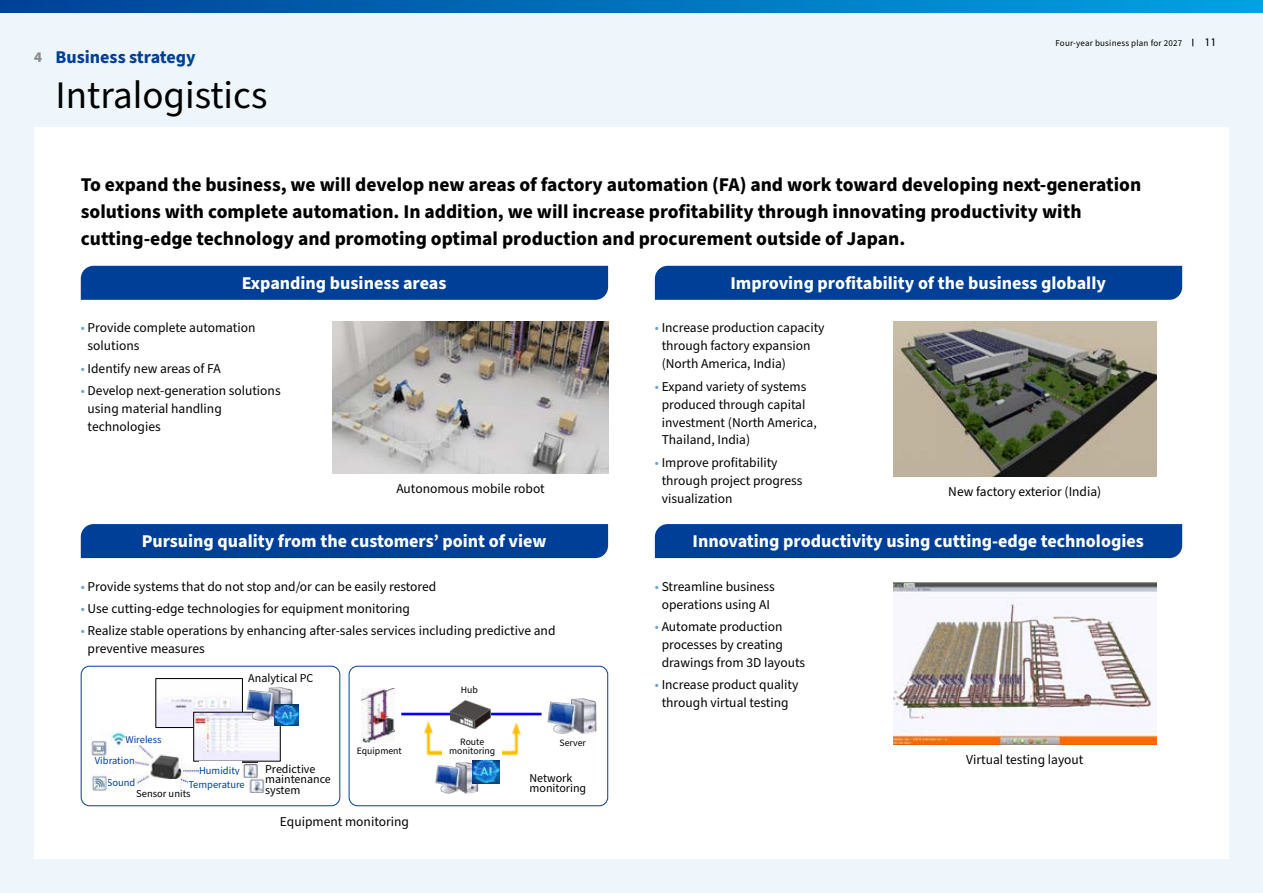
<style>
.page{position:relative;width:1263px;height:893px;background:#eef6fc}
.page>*{position:absolute;margin:0;border:0;box-sizing:border-box;transform-origin:0 0}
.t1{font:39px "DAIFUKU Sans";color:#000}
.t2{font:700 19.5px/27px "DAIFUKU Sans";color:#000}
.t3{font:700 18px "DAIFUKU Sans";color:#fff}
.t4{font:700 18px "DAIFUKU Sans";color:#003f98}
.t5{font:700 15px "DAIFUKU Sans";color:#898989}
.t6{font:13.5px/18px "DAIFUKU Sans";color:#000}
.t7{font:12px/10.5px "DAIFUKU Sans";color:#000}
.t8{font:10.5px/14px "DAIFUKU Sans";color:#003f98;text-align:center}
.t9{font:10.5px "DAIFUKU Sans";color:#000}
.t10{font:10.5px "Meiryo UI";letter-spacing:-.005em;color:#000}
.t11{font:9.9px/10.4px "Meiryo UI";color:#000;text-align:center}
.t12{font:9.75px/9px "DAIFUKU Sans";color:#000;text-align:center}
.t13{font:9.15px "Meiryo UI";color:#000}
.t14{font:9px "DAIFUKU Sans";letter-spacing:.02em;color:#000}
.t15{font:8.85px "Meiryo UI";color:#000}
.s1{color:#69a3d8}
</style>
<div class="page">
<svg style="left:0;top:0;width:1263px;height:13px;background:#0072bc"></svg>
<div style="left:34px;top:128px;width:1195px;height:731px;background:#fff"></div>
<div style="left:349px;top:666px;width:259px;height:140px;border:1px solid #003f98;border-radius:9px"></div>
<div style="left:81px;top:266px;width:527px;height:34px;background:#003f98"></div>
<div style="left:655px;top:266px;width:527px;height:34px;background:#003f98"></div>
<img style="left:333px;top:321px;width:275px;height:152px">
<img style="left:893px;top:321px;width:264px;height:155px">
<div style="left:655px;top:524px;width:527px;height:34px;background:#003f98"></div>
<img style="left:893px;top:583px;width:263px;height:161px">
<div style="left:81px;top:524px;width:527px;height:34px;background:#003f98"></div>
<div style="left:81px;top:666px;width:259px;height:140px;border:1px solid #003f98;border-radius:9px"></div>
<img style="left:361px;top:688px;width:236px;height:105px">
<div style="left:357px;top:744px;width:47px;height:13px;background:#fff"></div>
<div style="left:450px;top:684px;width:39px;height:12px;background:#fff"></div>
<div style="left:547px;top:736px;width:51px;height:13px;background:#fff"></div>
<div style="left:530px;top:775px;width:72px;height:16px;background:#fff"></div>
<hr style="left:472px;top:756px;width:30px;height:4px;background:#fff">
<div style="left:442px;top:737px;width:60px;height:20px;background:#fff"></div>
<div style="left:517px;top:772px;width:76px;height:23px;background:#fff"></div>
<svg style="left:91px;top:678px;width:208px;height:115px"></svg>
<div style="left:134px;top:788px;width:59px;height:11px;background:#fff"></div>
<p class="t5" style="left:34px;top:47px;width:9px">4</p>
<h3 class="t4" style="left:56px;top:45px;width:142px">Business strategy</h3>
<h1 class="t1" style="left:56px;top:69px;width:213px">Intralogistics</h1>
<p class="t14" style="left:1055px;top:37px;width:128px">Four-year business plan for 2027</p>
<p class="t7" style="left:1204px;top:37px;width:14px">11</p>
<p class="t2" style="left:81px;top:171px;width:1062px">To expand the business, we will develop new areas of factory automation (FA) and work toward developing next-generation solutions with complete automation. In addition, we will increase profitability through innovating productivity with cutting-edge technology and promoting optimal production and procurement outside of Japan.</p>
<h3 class="t3" style="left:242px;top:271px;width:206px">Expanding business areas</h3>
<h3 class="t3" style="left:730px;top:271px;width:377px">Improving profitability of the business globally</h3>
<p class="t6" style="left:88px;top:319px;width:169px;text-indent:-7px"><span class="s1">•</span> Provide complete automation solutions</p>
<p class="t6" style="left:81px;top:359px;width:141px"><span class="s1">•</span> Identify new areas of FA</p>
<p class="t6" style="left:88px;top:382px;width:195px;text-indent:-7px"><span class="s1">•</span> Develop next-generation solutions using material handling technologies</p>
<p class="t6" style="left:662px;top:319px;width:164px;text-indent:-7px"><span class="s1">•</span> Increase production capacity through factory expansion (North America, India)</p>
<p class="t6" style="left:662px;top:377px;width:157px;text-indent:-7px"><span class="s1">•</span> Expand variety of systems produced through capital investment (North America,<br>Thailand, India)</p>
<p class="t6" style="left:662px;top:454px;width:142px;text-indent:-7px"><span class="s1">•</span> Improve profitability through project progress visualization</p>
<p class="t6" style="left:396px;top:480px;width:150px">Autonomous mobile robot</p>
<p class="t6" style="left:948px;top:483px;width:155px">New factory exterior (India)</p>
<h3 class="t3" style="left:692px;top:529px;width:453px">Innovating productivity using cutting-edge technologies</h3>
<p class="t6" style="left:655px;top:577px;width:122px;text-align:center"><span class="s1">•</span> Streamline business operations using AI</p>
<p class="t6" style="left:662px;top:618px;width:145px;text-indent:-7px"><span class="s1">•</span> Automate production processes by creating drawings from 3D layouts</p>
<p class="t6" style="left:655px;top:676px;width:145px;text-align:center"><span class="s1">•</span> Increase product quality through virtual testing</p>
<h3 class="t3" style="left:142px;top:529px;width:406px">Pursuing quality from the customers’ point of view</h3>
<p class="t6" style="left:81px;top:577px;width:357px"><span class="s1">•</span> Provide systems that do not stop and/or can be easily restored</p>
<p class="t6" style="left:81px;top:600px;width:331px"><span class="s1">•</span> Use cutting-edge technologies for equipment monitoring</p>
<p class="t6" style="left:88px;top:622px;width:469px;text-indent:-7px"><span class="s1">•</span> Realize stable operations by enhancing after-sales services including predictive and preventive measures</p>
<p class="t11" style="left:280px;top:669px;width:34px">解析PC</p>
<p class="t7" style="left:248px;top:674px;width:67px">Analytical PC</p>
<p class="t13" style="left:257px;top:673px;width:31px">解析PC</p>
<p class="t12" style="left:461px;top:686px;width:19px">Hub</p>
<p class="t15" style="left:458px;top:686px;width:20px">HUB</p>
<p class="t8" style="left:125px;top:733px;width:38px">Wireless</p>
<p class="t15" style="left:371px;top:743px;width:19px">機器</p>
<p class="t12" style="left:357px;top:746px;width:47px">Equipment</p>
<p class="t8" style="left:95px;top:750px;width:42px;line-height:22px;text-align:right">Vibration<br>Sound</p>
<p class="t7" style="left:265px;top:764px;width:67px">Predictive maintenance system</p>
<p class="t8" style="left:188px;top:764px;width:58px">Humidity<br>Temperature</p>
<p class="t11" style="left:244px;top:771px;width:77px">予知保全システム予知保全システム</p>
<p class="t11" style="left:293px;top:781px;width:72px">予知保全システム</p>
<p class="t13" style="left:247px;top:780px;width:67px">予知保全システム</p>
<p class="t11" style="left:269px;top:785px;width:72px">予知保全システム</p>
<p class="t9" style="left:136px;top:787px;width:56px">Sensor units</p>
<p class="t6" style="left:280px;top:813px;width:131px">Equipment monitoring</p>
<p class="t12" style="left:449px;top:738px;width:48px">Route monitoring</p>
<p class="t15" style="left:454px;top:745px;width:37px">経路監視</p>
<p class="t12" style="left:560px;top:738px;width:28px">Server</p>
<p class="t15" style="left:563px;top:738px;width:30px">サーバー</p>
<p class="t7" style="left:529px;top:773px;width:58px">Network monitoring</p>
<p class="t10" style="left:535px;top:777px;width:69px">ネットワーク監視</p>
<p class="t6" style="left:966px;top:751px;width:119px">Virtual testing layout</p>
</div>
